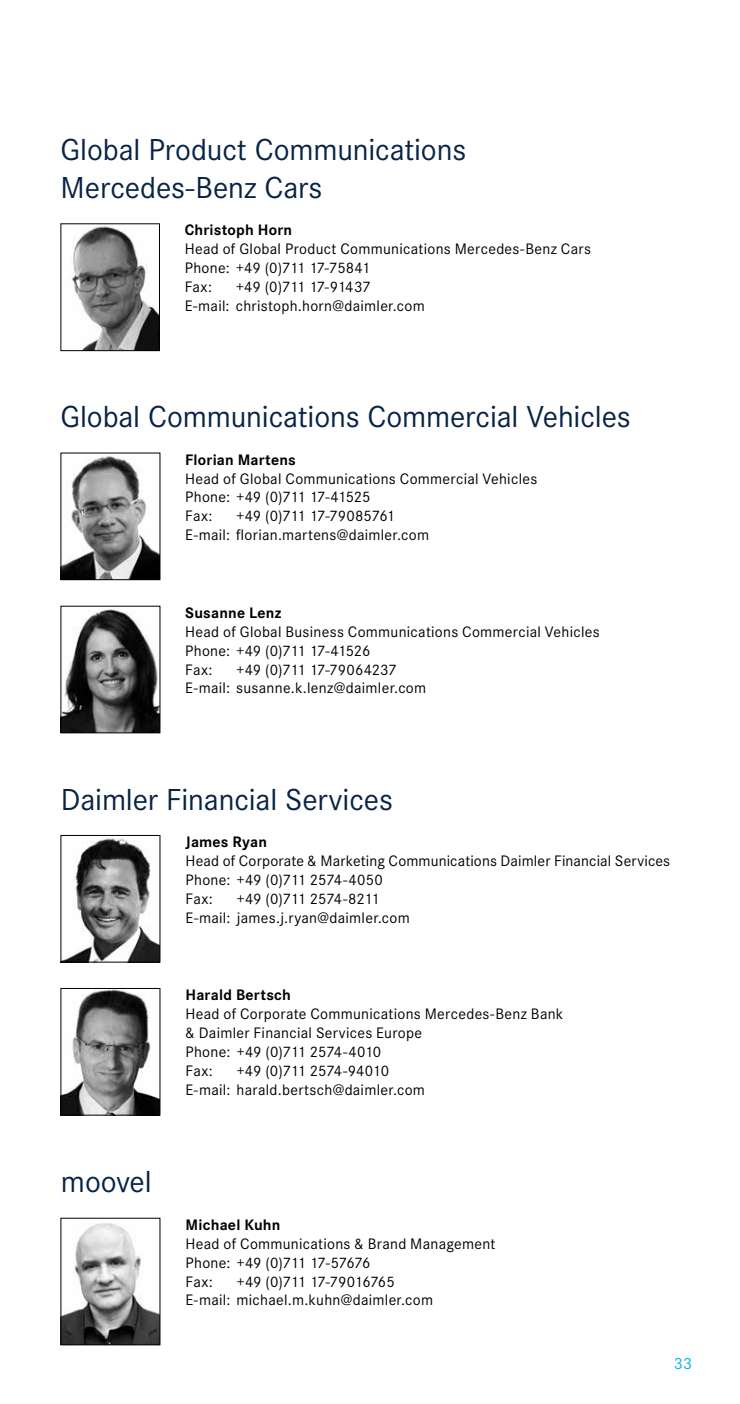
<style>
.page{position:relative;width:740px;height:1404px;background:#fff}
.page>*{position:absolute;margin:0;border:0;box-sizing:border-box;transform-origin:0 0}
.t1{font:31.5px/38.2px "Corporate S";letter-spacing:-.005em;color:#072446}
.t2{font:16.88px "Corporate S";color:#00b6ed}
.t3{font:15.75px/18.9px "Corporate S";letter-spacing:.015em;color:#000}
.t4{font:700 15.75px "Corporate S";letter-spacing:.015em;color:#000}
</style>
<div class="page">
<img style="left:63px;top:456px;width:95px;height:122px">
<div style="left:61px;top:452px;width:99px;height:128px;border:1px solid #000"></div>
<img style="left:63px;top:609px;width:95px;height:122px">
<div style="left:61px;top:606px;width:99px;height:127px;border:1px solid #000"></div>
<img style="left:63px;top:838px;width:95px;height:122px">
<div style="left:61px;top:835px;width:99px;height:127px;border:1px solid #000"></div>
<img style="left:63px;top:1223px;width:95px;height:119px">
<div style="left:61px;top:1217px;width:99px;height:127px;border:1px solid #000"></div>
<img style="left:63px;top:990px;width:95px;height:123px">
<div style="left:61px;top:988px;width:99px;height:127px;border:1px solid #000"></div>
<img style="left:72px;top:226px;width:86px;height:123px">
<div style="left:61px;top:223px;width:99px;height:128px;border:1px solid #000"></div>
<h1 class="t1" style="left:61px;top:130px;width:407px">Global Product Communications<br>Mercedes-Benz Cars</h1>
<p class="t4" style="left:185px;top:221px;width:109px">Christoph Horn</p>
<p class="t3" style="left:185px;top:240px;width:408px">Head of Global Product Communications Mercedes-Benz Cars<br>Phone: +49 (0)711 17-75841<br>Fax:</p>
<p class="t3" style="left:185px;top:277px;width:242px;text-align:center">+49 (0)711 17-91437<br>E-mail: christoph.horn@daimler.com</p>
<h1 class="t1" style="left:60px;top:398px;width:572px">Global Communications Commercial Vehicles</h1>
<p class="t4" style="left:185px;top:450px;width:112px">Florian Martens</p>
<p class="t3" style="left:185px;top:469px;width:353px">Head of Global Communications Commercial Vehicles<br>Phone: +49 (0)711 17-41525<br>Fax:</p>
<p class="t3" style="left:185px;top:507px;width:245px;text-indent:51px">+49 (0)711 17-79085761<br>E-mail: florian.martens@daimler.com</p>
<p class="t4" style="left:185px;top:603px;width:98px">Susanne Lenz</p>
<p class="t3" style="left:185px;top:622px;width:416px">Head of Global Business Communications Commercial Vehicles<br>Phone: +49 (0)711 17-41526<br>Fax:</p>
<p class="t3" style="left:185px;top:660px;width:242px;text-indent:51px">+49 (0)711 17-79064237<br>E-mail: susanne.k.lenz@daimler.com</p>
<h1 class="t1" style="left:61px;top:780px;width:333px">Daimler Financial Services</h1>
<p class="t4" style="left:186px;top:832px;width:83px">James Ryan</p>
<p class="t3" style="left:186px;top:851px;width:486px">Head of Corporate &amp; Marketing Communications Daimler Financial Services<br>Phone: +49 (0)711 2574-4050<br>Fax:</p>
<p class="t3" style="left:186px;top:889px;width:226px;text-indent:51px">+49 (0)711 2574-8211<br>E-mail: james.j.ryan@daimler.com</p>
<h1 class="t1" style="left:61px;top:1162px;width:92px">moovel</h1>
<p class="t4" style="left:185px;top:985px;width:107px">Harald Bertsch</p>
<p class="t3" style="left:185px;top:1004px;width:379px">Head of Corporate Communications Mercedes-Benz Bank &amp; Daimler Financial Services Europe<br>Phone: +49 (0)711 2574-4010<br>Fax:</p>
<p class="t3" style="left:185px;top:1061px;width:241px;text-indent:51px">+49 (0)711 2574-94010<br>E-mail: harald.bertsch@daimler.com</p>
<p class="t4" style="left:186px;top:1215px;width:96px">Michael Kuhn</p>
<p class="t3" style="left:185px;top:1233px;width:311px">Head of Communications &amp; Brand Management<br>Phone: +49 (0)711 17-57676<br>Fax:</p>
<p class="t3" style="left:185px;top:1271px;width:249px;text-indent:51px">+49 (0)711 17-79016765<br>E-mail: michael.m.kuhn@daimler.com</p>
<p class="t2" style="left:674px;top:1353px;width:20px">33</p>
</div>
